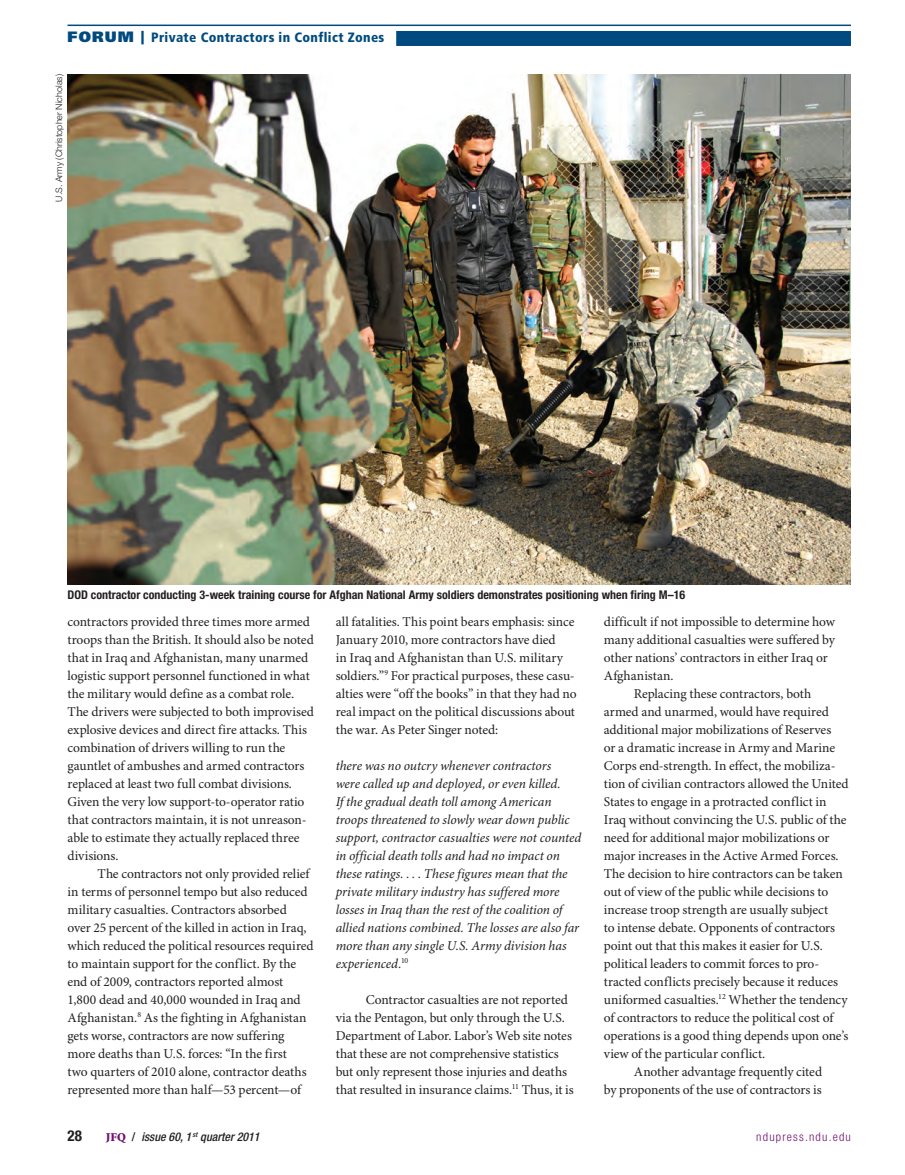
<style>
.page{position:relative;width:905px;height:1175px;background:#fff}
.page>*{position:absolute;margin:0;border:0;box-sizing:border-box;transform-origin:0 0}
.t1{font:700 condensed 15px "Helvetica Neue LT Std";color:#231f20}
.t2{font:13.5px/18px "Minion Pro";letter-spacing:-.005em;color:#231f20}
.t3{font:italic 13.5px/18px "Minion Pro";letter-spacing:-.005em;color:#231f20}
.t4{font:900 condensed 13.5px "Frutiger LT Std";letter-spacing:.025em;color:#004a7f}
.t5{font:700 condensed 12px "Helvetica Neue LT Std";color:#231f20}
.t6{font:italic 500 condensed 12px "Helvetica Neue LT Std";color:#231f20}
.t7{font:300 condensed 12px "Helvetica Neue LT Std";letter-spacing:.1em;color:#711271}
.t8{font:300 9px "Helvetica Neue LT Std";color:#231f20}
.s1{font-stretch:normal;font-size:15px}
.s2{font-stretch:normal}
.s3{font-family:"Minion Std";font-weight:900;font-style:normal;font-stretch:normal;color:#711271}
.s4{font-style:normal}
</style>
<div class="page">
<hr style="left:68px;top:25px;width:782px;height:1px;background:#004a7f">
<div style="left:396px;top:31px;width:454px;height:15px;background:#004a7f"></div>
<img style="left:68px;top:74px;width:782px;height:510px">
<p class="t4" style="left:68px;top:30px;width:318px"><span class="s1">FORUM</span> <span class="s2">|</span> Private Contractors in Conflict Zones</p>
<p class="t8" style="left:53px;top:201px;width:129px;rotate:-90deg">U.S. Army (Christopher Nicholas)</p>
<p class="t5" style="left:68px;top:588px;width:619px">DOD contractor conducting 3-week training course for Afghan National Army soldiers demonstrates positioning when firing M–16</p>
<p class="t2" style="left:68px;top:613px;width:248px">contractors provided three times more armed troops than the British. It should also be noted that in Iraq and Afghanistan, many unarmed logistic support personnel functioned in what the military would define as a combat role.<br>The drivers were subjected to both improvised explosive devices and direct fire attacks. This combination of drivers willing to run the gauntlet of ambushes and armed contractors replaced at least two full combat divisions.<br>Given the very low support-to-operator ratio that contractors maintain, it is not unreason&shy;able to estimate they actually replaced three divisions.</p>
<p class="t2" style="left:67px;top:865px;width:247px;text-indent:30px">The contractors not only provided relief in terms of personnel tempo but also reduced military casualties. Contractors absorbed<br>over 25 percent of the killed in action in Iraq, which reduced the political resources required to maintain support for the conflict. By the end of 2009, contractors reported almost 1,800 dead and 40,000 wounded in Iraq and Afghanistan.<sup>8</sup> As the fighting in Afghanistan gets worse, contractors are now suffering more deaths than U.S. forces: “In the first<br>two quarters of 2010 alone, contractor deaths represented more than half—53 percent—of</p>
<p class="t2" style="left:335px;top:613px;width:242px">all fatalities. This point bears emphasis: since January 2010, more contractors have died<br>in Iraq and Afghanistan than U.S. military soldiers.”<sup>9</sup> For practical purposes, these casu&shy;alties were “off the books” in that they had no real impact on the political discussions about the war. As Peter Singer noted:</p>
<p class="t3" style="left:336px;top:757px;width:247px">there was no outcry whenever contractors<br>were called up and deployed, or even killed.<br>If the gradual death toll among American troops threatened to slowly wear down public support, contractor casualties were not counted in official death tolls and had no impact on these ratings. . . . These figures mean that the private military industry has suffered more losses in Iraq than the rest of the coalition of allied nations combined. The losses are also far more than any single U.S. Army division has experienced.<sup>10</sup></p>
<p class="t2" style="left:336px;top:991px;width:239px;text-indent:30px">Contractor casualties are not reported via the Pentagon, but only through the U.S.<br>Department of Labor. Labor’s Web site notes that these are not comprehensive statistics but only represent those injuries and deaths that resulted in insurance claims.<sup>11</sup> Thus, it is</p>
<p class="t2" style="left:604px;top:613px;width:233px">difficult if not impossible to determine how</p>
<p class="t2" style="left:604px;top:631px;width:233px">many additional casualties were suffered by</p>
<p class="t2" style="left:604px;top:649px;width:225px">other nations’ contractors in either Iraq or</p>
<p class="t2" style="left:604px;top:667px;width:71px">Afghanistan.</p>
<p class="t2" style="left:633px;top:685px;width:179px">Replacing these contractors, both</p>
<p class="t2" style="left:604px;top:703px;width:226px">armed and unarmed, would have required</p>
<p class="t2" style="left:604px;top:721px;width:229px">additional major mobilizations of Reserves</p>
<p class="t2" style="left:604px;top:739px;width:233px">or a dramatic increase in Army and Marine</p>
<p class="t2" style="left:604px;top:757px;width:233px">Corps end-strength. In effect, the mobiliza-</p>
<p class="t2" style="left:604px;top:775px;width:246px">tion of civilian contractors allowed the United</p>
<p class="t2" style="left:604px;top:793px;width:224px">States to engage in a protracted conflict in</p>
<p class="t2" style="left:604px;top:811px;width:244px">Iraq without convincing the U.S. public of the</p>
<p class="t2" style="left:604px;top:829px;width:227px">need for additional major mobilizations or</p>
<p class="t2" style="left:604px;top:847px;width:236px">major increases in the Active Armed Forces.</p>
<p class="t2" style="left:604px;top:865px;width:240px">The decision to hire contractors can be taken</p>
<p class="t2" style="left:604px;top:883px;width:226px">out of view of the public while decisions to</p>
<p class="t2" style="left:604px;top:901px;width:226px">increase troop strength are usually subject</p>
<p class="t2" style="left:604px;top:919px;width:233px">to intense debate. Opponents of contractors</p>
<p class="t2" style="left:604px;top:937px;width:220px">point out that this makes it easier for U.S.</p>
<p class="t2" style="left:604px;top:955px;width:217px">political leaders to commit forces to pro-</p>
<p class="t2" style="left:604px;top:973px;width:236px">tracted conflicts precisely because it reduces</p>
<p class="t2" style="left:604px;top:991px;width:245px">uniformed casualties.<sup>12</sup> Whether the tendency</p>
<p class="t2" style="left:604px;top:1009px;width:231px">of contractors to reduce the political cost of</p>
<p class="t2" style="left:604px;top:1027px;width:246px">operations is a good thing depends upon one’s</p>
<p class="t2" style="left:604px;top:1045px;width:163px">view of the particular conflict.</p>
<p class="t2" style="left:634px;top:1063px;width:190px">Another advantage frequently cited</p>
<p class="t2" style="left:604px;top:1081px;width:219px">by proponents of the use of contractors is</p>
<p class="t1" style="left:68px;top:1126px;width:16px">28</p>
<p class="t6" style="left:106px;top:1129px;width:155px"><span class="s3">JFQ</span> <span class="s4">/</span> issue 60, 1 <sup>st</sup> quarter 2011</p>
<p class="t7" style="left:756px;top:1129px;width:96px">ndupress.ndu.edu</p>
</div>
